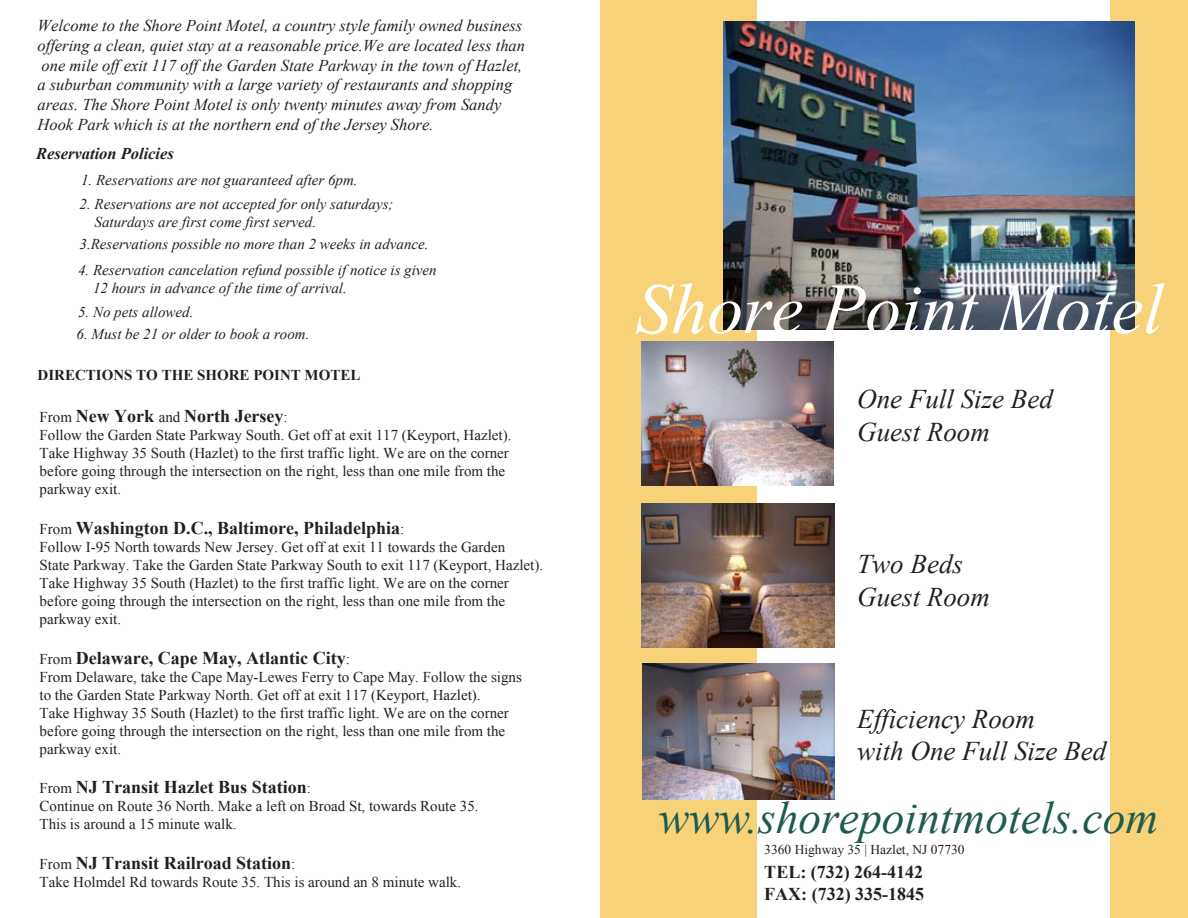
<style>
.page{position:relative;width:1188px;height:918px;background:#fff}
.page>*{position:absolute;margin:0;border:0;box-sizing:border-box;transform-origin:0 0}
.t1{font:italic 72px "Times New Roman";color:#fff}
.t2{font:italic 45.45px "Times New Roman";color:#1e5a50}
.t3{font:italic 27px/32.4px "Times New Roman";color:#231f20}
.t4{font:700 18px/21.6px "Times New Roman";color:#231f20}
.t5{font:italic 16.5px/19.8px "Times New Roman";color:#231f20}
.t6{font:italic 700 16.5px "Times New Roman";color:#231f20}
.t7{font:15px/18px "Times New Roman";color:#231f20}
.t8{font:italic 15px/18px "Times New Roman";color:#231f20}
.t9{font:700 15px "Times New Roman";color:#231f20}
.t10{font:13.5px "Times New Roman";color:#231f20}
.s1{font-weight:400;font-size:15px}
</style>
<div class="page">
<div style="left:1110px;top:0;width:78px;height:918px;background:#f7d278"></div>
<div style="left:601px;top:0;width:156px;height:918px;background:#f7d278"></div>
<img style="left:723px;top:21px;width:412px;height:309px">
<img style="left:641px;top:341px;width:193px;height:145px">
<img style="left:641px;top:504px;width:193px;height:144px">
<img style="left:642px;top:663px;width:192px;height:137px">
<p class="t5" style="left:38px;top:15px;width:489px">Welcome to the Shore Point Motel, a country style family owned business offering a clean, quiet stay at a reasonable price.We are located less than one mile off exit 117 off the Garden State Parkway in the town of Hazlet, a suburban community with a large variety of restaurants and shopping areas. The Shore Point Motel is only twenty minutes away from Sandy Hook Park which is at the northern end of the Jersey Shore.</p>
<p class="t6" style="left:36px;top:142px;width:139px">Reservation Policies</p>
<p class="t8" style="left:81px;top:171px;width:278px">1. Reservations are not guaranteed after 6pm.</p>
<p class="t8" style="left:95px;top:194px;width:301px;text-indent:-15px">2. Reservations are not accepted for only saturdays;<br>Saturdays are first come first served.</p>
<p class="t8" style="left:80px;top:235px;width:351px">3.Reservations possible no more than 2 weeks in advance.</p>
<p class="t8" style="left:93px;top:260px;width:345px;text-indent:-15px">4. Reservation cancelation refund possible if notice is given<br>12 hours in advance of the time of arrival.</p>
<p class="t8" style="left:78px;top:302px;width:117px">5. No pets allowed.</p>
<p class="t8" style="left:77px;top:325px;width:234px">6. Must be 21 or older to book a room.</p>
<p class="t9" style="left:38px;top:365px;width:324px">DIRECTIONS TO THE SHORE POINT MOTEL</p>
<p class="t4" style="left:40px;top:405px;width:250px"><span class="s1">From</span> New York <span class="s1">and</span> North Jersey<span class="s1">:</span></p>
<p class="t7" style="left:40px;top:426px;width:473px">Follow the Garden State Parkway South. Get off at exit 117 (Keyport, Hazlet).<br>Take Highway 35 South (Hazlet) to the first traffic light. We are on the corner before going through the intersection on the right, less than one mile from the parkway exit.</p>
<p class="t4" style="left:40px;top:517px;width:366px"><span class="s1">From</span> Washington D.C., Baltimore, Philadelphia<span class="s1">:</span></p>
<p class="t7" style="left:40px;top:538px;width:505px">Follow I-95 North towards New Jersey. Get off at exit 11 towards the Garden<br>State Parkway. Take the Garden State Parkway South to exit 117 (Keyport, Hazlet).<br>Take Highway 35 South (Hazlet) to the first traffic light. We are on the corner before going through the intersection on the right, less than one mile from the parkway exit.</p>
<p class="t4" style="left:40px;top:646px;width:312px"><span class="s1">From</span> Delaware, Cape May, Atlantic City<span class="s1">:</span></p>
<p class="t7" style="left:40px;top:667px;width:484px">From Delaware, take the Cape May-Lewes Ferry to Cape May. Follow the signs to the Garden State Parkway North. Get off at exit 117 (Keyport, Hazlet).<br>Take Highway 35 South (Hazlet) to the first traffic light. We are on the corner before going through the intersection on the right, less than one mile from the parkway exit.</p>
<p class="t4" style="left:40px;top:776px;width:273px"><span class="s1">From</span> NJ Transit Hazlet Bus Station<span class="s1">:</span></p>
<p class="t7" style="left:40px;top:797px;width:441px">Continue on Route 36 North. Make a left on Broad St, towards Route 35.<br>This is around a 15 minute walk.</p>
<p class="t4" style="left:40px;top:851px;width:257px"><span class="s1">From</span> NJ Transit Railroad Station<span class="s1">:</span></p>
<p class="t7" style="left:40px;top:873px;width:423px">Take Holmdel Rd towards Route 35. This is around an 8 minute walk.</p>
<h1 class="t1" style="left:635px;top:259px;width:529px">Shore Point Motel</h1>
<h3 class="t3" style="left:857px;top:382px;width:197px">One Full Size Bed<br>Guest Room</h3>
<h3 class="t3" style="left:857px;top:547px;width:134px">Two Beds<br>Guest Room</h3>
<h3 class="t3" style="left:857px;top:702px;width:250px">Efficiency Room<br>with One Full Size Bed</h3>
<h2 class="t2" style="left:659px;top:786px;width:501px">www.shorepointmotels.com</h2>
<p class="t10" style="left:764px;top:841px;width:202px">3360 Highway 35 | Hazlet, NJ 07730</p>
<p class="t4" style="left:764px;top:861px;width:161px">TEL: (732) 264-4142<br>FAX: (732) 335-1845</p>
</div>
